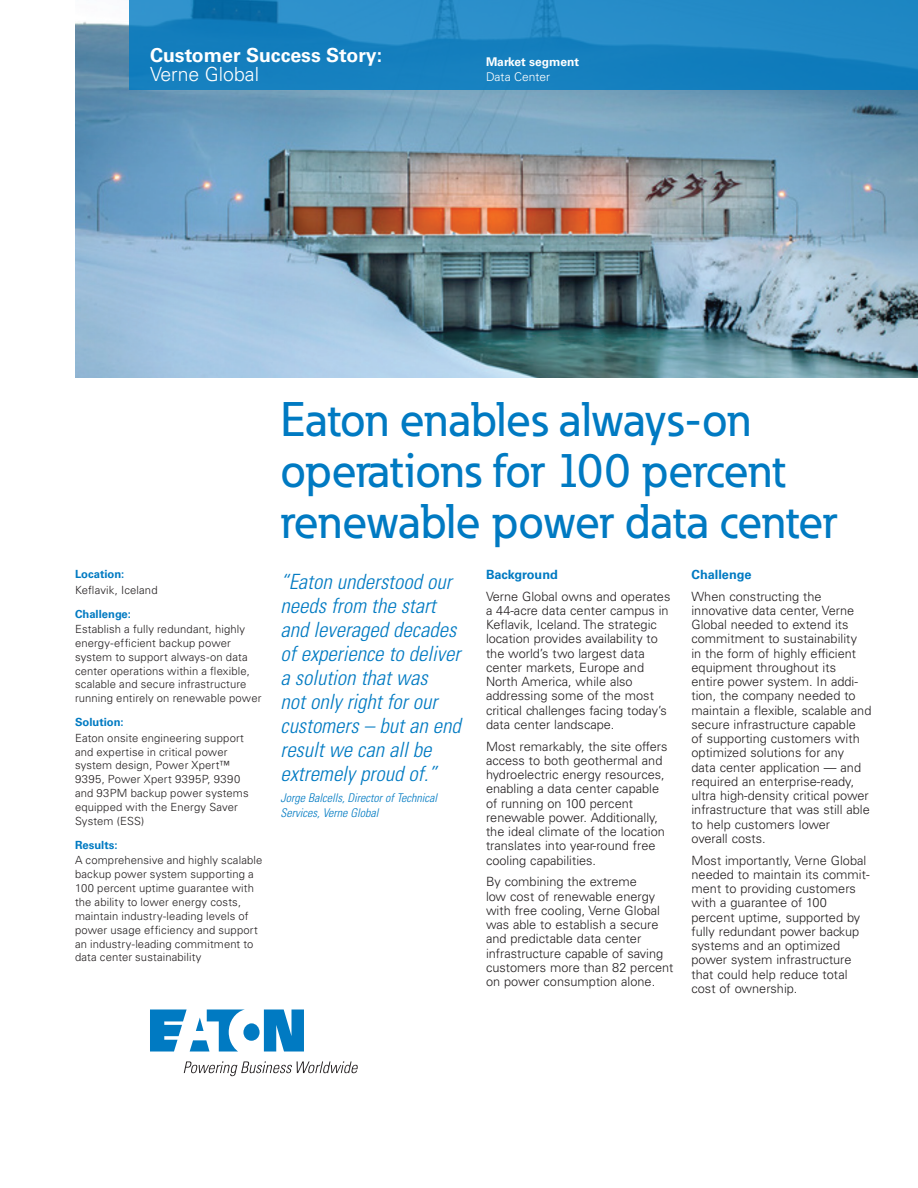
<style>
.page{position:relative;width:918px;height:1188px;background:#fff}
.page>*{position:absolute;margin:0;border:0;box-sizing:border-box;transform-origin:0 0}
.t1{font:500 48px/51px "Eaton";letter-spacing:-.01em;color:#007ac2}
.t2{font:italic 300 condensed 21px/24px "Univers LT Std";color:#007ac2}
.t3{font:700 19.5px "Univers LT Std";color:#fff}
.t4{font:300 19.5px "Univers LT Std";color:#fff}
.t5{font:300 12.75px/14.2px "Univers LT Std";color:#231f20}
.t6{font:700 12.75px "Univers LT Std";color:#007ac2}
.t7{font:italic 300 condensed 12px/15px "Univers LT Std";color:#007ac2}
.t8{font:700 12px "Univers LT Std";color:#fff}
.t9{font:300 12px "Univers LT Std";color:#fff}
.t10{font:300 11.25px/13.8px "Univers LT Std";letter-spacing:.01em;color:#231f20}
.t11{font:700 11.25px "Univers LT Std";color:#007ac2}
</style>
<div class="page">
<img style="left:75px;top:22px;width:843px;height:356px">
<svg style="left:129px;top:0;width:789px;height:90px;background:#1b83c1"></svg>
<svg style="left:150px;top:1010px;width:154px;height:42px"></svg>
<svg style="left:184px;top:1061px;width:174px;height:15px"></svg>
<h3 class="t3" style="left:150px;top:43px;width:234px">Customer Success Story:</h3>
<h3 class="t4" style="left:150px;top:62px;width:111px">Verne Global</h3>
<p class="t8" style="left:486px;top:55px;width:95px">Market segment</p>
<p class="t9" style="left:486px;top:70px;width:66px">Data Center</p>
<p class="t11" style="left:75px;top:568px;width:51px">Location:</p>
<p class="t10" style="left:75px;top:583px;width:84px">Keflavik, Iceland</p>
<p class="t11" style="left:75px;top:607px;width:58px">Challenge:</p>
<p class="t10" style="left:75px;top:622px;width:188px">Establish a fully redundant, highly energy-efficient backup power system to support always-on data center operations within a flexible, scalable and secure infrastructure running entirely on renewable power</p>
<p class="t11" style="left:75px;top:716px;width:50px">Solution:</p>
<p class="t10" style="left:75px;top:731px;width:175px">Eaton onsite engineering support and expertise in critical power system design, Power Xpert™<br>9395, Power Xpert 9395P, 9390 and 93PM backup power systems equipped with the Energy Saver<br>System (ESS)</p>
<p class="t11" style="left:75px;top:838px;width:44px">Results:</p>
<p class="t10" style="left:75px;top:853px;width:189px">A comprehensive and highly scalable backup power system supporting a 100 percent uptime guarantee with the ability to lower energy costs, maintain industry-leading levels of power usage efficiency and support an industry-leading commitment to data center sustainability</p>
<h1 class="t1" style="left:280px;top:393px;width:558px">Eaton enables always-on operations for 100 percent renewable power data center</h1>
<h2 class="t2" style="left:280px;top:570px;width:182px">“Eaton understood our needs from the start and leveraged decades of experience to deliver a solution that was<br>not only right for our customers – but an end result we can all be extremely proud of.”</h2>
<p class="t7" style="left:280px;top:790px;width:158px">Jorge Balcells, Director of Technical<br>Services, Verne Global</p>
<p class="t6" style="left:486px;top:567px;width:73px">Background</p>
<p class="t5" style="left:486px;top:589px;width:186px">Verne Global owns and operates a 44-acre data center campus in<br>Keflavik, Iceland. The strategic location provides availability to the world’s two largest data center markets, Europe and<br>North America, while also addressing some of the most critical challenges facing today’s data center landscape.</p>
<p class="t5" style="left:486px;top:739px;width:183px">Most remarkably, the site offers access to both geothermal and hydroelectric energy resources, enabling a data center capable of running on 100 percent renewable power. Additionally, the ideal climate of the location translates into year-round free cooling capabilities.</p>
<p class="t5" style="left:486px;top:875px;width:189px">By combining the extreme<br>low cost of renewable energy with free cooling, Verne Global was able to establish a secure and predictable data center infrastructure capable of saving customers more than 82 percent on power consumption alone.</p>
<p class="t6" style="left:692px;top:567px;width:61px">Challenge</p>
<p class="t5" style="left:692px;top:589px;width:181px">When constructing the innovative data center, Verne<br>Global needed to extend its commitment to sustainability<br>in the form of highly efficient equipment throughout its entire power system. In addi&shy;tion, the company needed to maintain a flexible, scalable and secure infrastructure capable<br>of supporting customers with optimized solutions for any data center application — and required an enterprise-ready, ultra high-density critical power infrastructure that was still able to help customers lower<br>overall costs.</p>
<p class="t5" style="left:692px;top:853px;width:180px">Most importantly, Verne Global needed to maintain its commit&shy;ment to providing customers with a guarantee of 100 percent uptime, supported by fully redundant power backup systems and an optimized power system infrastructure that could help reduce total cost of ownership.</p>
</div>
